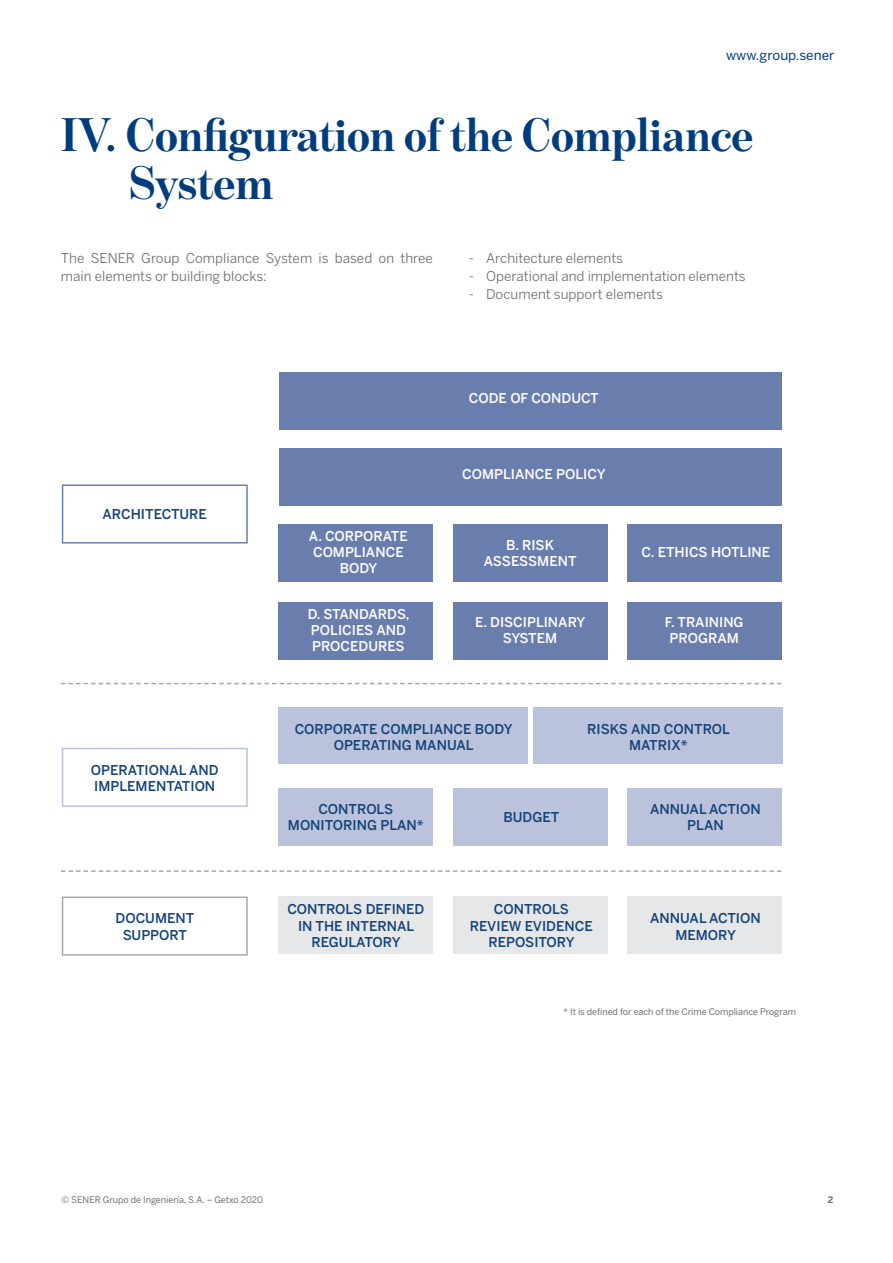
<style>
.page{position:relative;width:893px;height:1263px;background:#fff}
.page>*{position:absolute;margin:0;border:0;box-sizing:border-box;transform-origin:0 0}
.t1{font:700 48px/48px "Benton Mod Disp";color:#013d7d}
.t2{font:500 13.5px/16.2px "Benton Sans";color:#124378;text-align:center}
.t3{font:500 13.5px/16.2px "Benton Sans";color:#fff;text-align:center}
.t4{font:13.5px/18px "Benton Sans";color:#6c6d70}
.t5{font:13.5px "Benton Sans";color:#013d7d}
.t6{font:9px "Benton Sans";color:#6c6d70}
.t7{font:700 9px "Benton Sans";color:#6c6d70}
</style>
<div class="page">
<div style="left:279px;top:372px;width:502px;height:57px;background:#6a7eae"></div>
<div style="left:279px;top:448px;width:502px;height:58px;background:#6a7eae"></div>
<div style="left:279px;top:524px;width:154px;height:58px;background:#6a7eae"></div>
<div style="left:453px;top:524px;width:154px;height:58px;background:#6a7eae"></div>
<div style="left:627px;top:524px;width:154px;height:58px;background:#6a7eae"></div>
<div style="left:279px;top:603px;width:154px;height:57px;background:#6a7eae"></div>
<div style="left:453px;top:603px;width:154px;height:57px;background:#6a7eae"></div>
<div style="left:627px;top:603px;width:154px;height:57px;background:#6a7eae"></div>
<div style="left:62px;top:484px;width:186px;height:59px;border:2px solid #6a7eae"></div>
<svg style="left:61px;top:683px;width:720px;height:1px"></svg>
<div style="left:279px;top:707px;width:249px;height:56px;background:#bbc2db"></div>
<div style="left:534px;top:707px;width:249px;height:56px;background:#bbc2db"></div>
<div style="left:279px;top:788px;width:154px;height:58px;background:#bbc2db"></div>
<div style="left:453px;top:788px;width:154px;height:58px;background:#bbc2db"></div>
<div style="left:627px;top:788px;width:154px;height:58px;background:#bbc2db"></div>
<svg style="left:61px;top:870px;width:720px;height:2px"></svg>
<div style="left:279px;top:896px;width:154px;height:58px;background:#e6e7e9"></div>
<div style="left:453px;top:896px;width:154px;height:58px;background:#e6e7e9"></div>
<div style="left:627px;top:896px;width:154px;height:58px;background:#e6e7e9"></div>
<div style="left:62px;top:748px;width:186px;height:59px;border:2px solid #bbc2db"></div>
<div style="left:62px;top:896px;width:186px;height:60px;border:2px solid #a8a9ad"></div>
<p class="t5" style="left:726px;top:47px;width:110px">www.group.sener</p>
<p class="t1" style="left:129px;top:111px;width:626px;text-indent:-68px">IV. Configuration of the Compliance<br>System</p>
<p class="t4" style="left:61px;top:249px;width:374px">The SENER Group Compliance System is based on three main elements or building blocks:</p>
<p class="t4" style="left:469px;top:249px;width:155px">- Architecture elements</p>
<p class="t4" style="left:469px;top:267px;width:278px">- Operational and implementation elements</p>
<p class="t4" style="left:469px;top:285px;width:195px">- Document support elements</p>
<p class="t3" style="left:469px;top:390px;width:131px">CODE OF CONDUCT</p>
<p class="t2" style="left:103px;top:506px;width:106px">ARCHITECTURE</p>
<p class="t2" style="left:91px;top:761px;width:129px;text-align:left">OPERATIONAL AND<br>IMPLEMENTATION</p>
<p class="t2" style="left:116px;top:910px;width:80px">DOCUMENT</p>
<p class="t2" style="left:123px;top:926px;width:66px">SUPPORT</p>
<p class="t3" style="left:309px;top:528px;width:100px">A. CORPORATE<br>COMPLIANCE<br>BODY</p>
<p class="t3" style="left:462px;top:466px;width:145px">COMPLIANCE POLICY</p>
<p class="t3" style="left:484px;top:537px;width:94px">B. RISK<br>ASSESSMENT</p>
<p class="t3" style="left:642px;top:544px;width:130px">C. ETHICS HOTLINE</p>
<p class="t3" style="left:308px;top:606px;width:103px;text-align:left">D. STANDARDS,<br>POLICIES AND<br>PROCEDURES</p>
<p class="t3" style="left:475px;top:614px;width:112px">E. DISCIPLINARY<br>SYSTEM</p>
<p class="t3" style="left:665px;top:614px;width:80px">F. TRAINING<br>PROGRAM</p>
<p class="t2" style="left:295px;top:720px;width:219px">CORPORATE COMPLIANCE BODY<br>OPERATING MANUAL</p>
<p class="t2" style="left:587px;top:720px;width:144px">RISKS AND CONTROL</p>
<p class="t2" style="left:629px;top:736px;width:60px">MATRIX*</p>
<p class="t2" style="left:288px;top:801px;width:137px">CONTROLS<br>MONITORING PLAN*</p>
<p class="t2" style="left:504px;top:809px;width:57px">BUDGET</p>
<p class="t2" style="left:650px;top:801px;width:112px">ANNUAL ACTION<br>PLAN</p>
<p class="t2" style="left:287px;top:901px;width:139px">CONTROLS DEFINED<br>IN THE INTERNAL<br>REGULATORY</p>
<p class="t2" style="left:470px;top:901px;width:125px">CONTROLS<br>REVIEW EVIDENCE<br>REPOSITORY</p>
<p class="t2" style="left:650px;top:910px;width:112px">ANNUAL ACTION<br>MEMORY</p>
<p class="t6" style="left:564px;top:1006px;width:234px">* It is defined for each of the Crime Compliance Program</p>
<p class="t6" style="left:62px;top:1194px;width:203px">© SENER Grupo de Ingeniería, S.A. – Getxo 2020</p>
<p class="t7" style="left:828px;top:1194px;width:7px">2</p>
</div>
